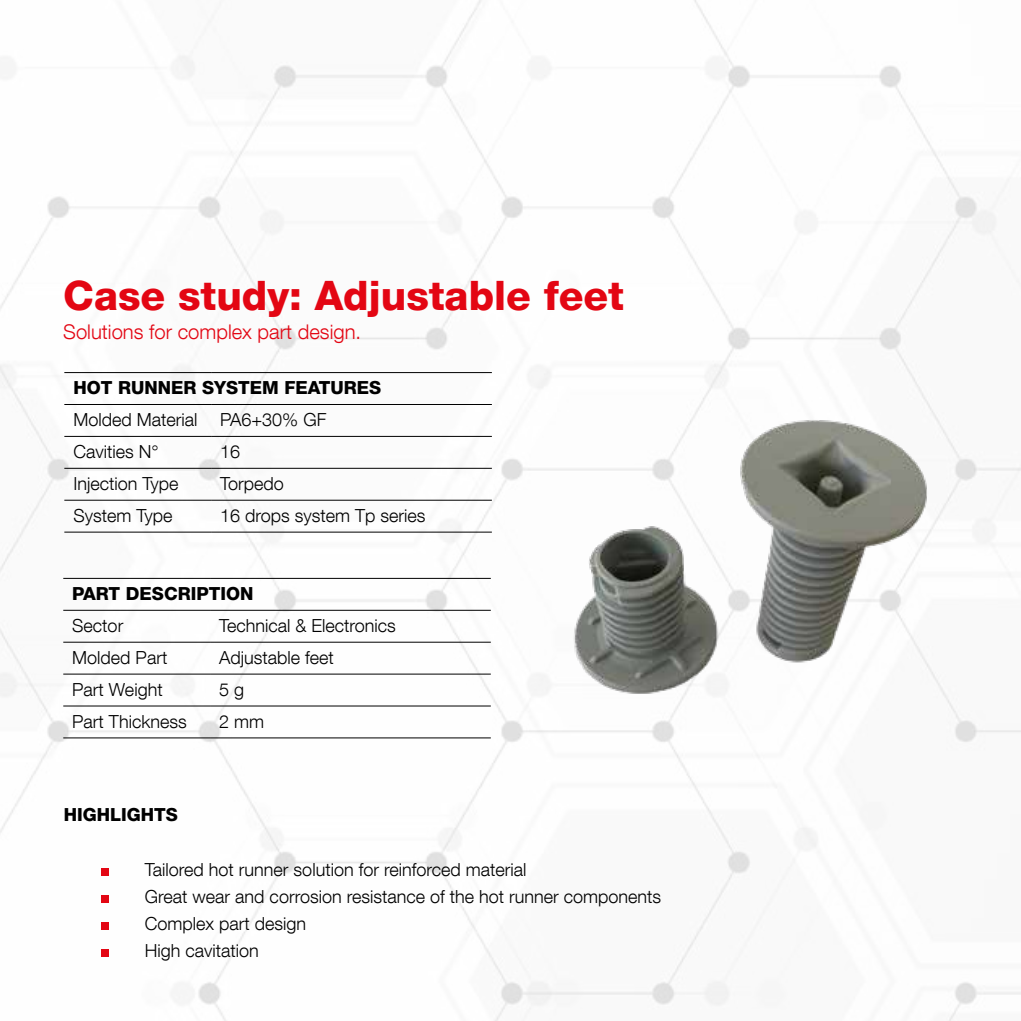
<style>
.page{position:relative;width:1021px;height:1021px;background:#fff}
.page>*{position:absolute;margin:0;border:0;box-sizing:border-box;transform-origin:0 0}
.t1{font:800 40.5px "Helvetica Neue LT Com";color:#e30613}
.t2{font:300 20.25px "Helvetica Neue LT Com";color:#e30613}
.t3{font:300 18px/27px "Helvetica Neue LT Com";color:#000}
.t4{font:800 18px "Helvetica Neue LT Com";color:#000}
</style>
<div class="page">
<img style="left:0;top:0;width:1020px;height:1020px">
<hr style="left:64px;top:372px;width:147px;height:1px;background:#000">
<hr style="left:211px;top:372px;width:281px;height:1px;background:#000">
<hr style="left:64px;top:404px;width:147px;height:1px;background:#000">
<hr style="left:211px;top:404px;width:281px;height:1px;background:#000">
<hr style="left:64px;top:436px;width:147px;height:1px;background:#000">
<hr style="left:211px;top:436px;width:281px;height:1px;background:#000">
<hr style="left:64px;top:468px;width:147px;height:1px;background:#000">
<hr style="left:211px;top:468px;width:281px;height:1px;background:#000">
<hr style="left:64px;top:500px;width:147px;height:1px;background:#000">
<hr style="left:211px;top:500px;width:281px;height:1px;background:#000">
<hr style="left:64px;top:531px;width:147px;height:1px;background:#000">
<hr style="left:211px;top:531px;width:281px;height:1px;background:#000">
<hr style="left:63px;top:578px;width:147px;height:1px;background:#000">
<hr style="left:210px;top:578px;width:281px;height:1px;background:#000">
<hr style="left:63px;top:610px;width:147px;height:1px;background:#000">
<hr style="left:210px;top:610px;width:281px;height:1px;background:#000">
<hr style="left:63px;top:641px;width:147px;height:1px;background:#000">
<hr style="left:210px;top:641px;width:281px;height:1px;background:#000">
<hr style="left:63px;top:673px;width:147px;height:1px;background:#000">
<hr style="left:210px;top:673px;width:281px;height:1px;background:#000">
<hr style="left:63px;top:705px;width:147px;height:1px;background:#000">
<hr style="left:210px;top:705px;width:281px;height:1px;background:#000">
<hr style="left:63px;top:737px;width:147px;height:1px;background:#000">
<hr style="left:210px;top:737px;width:281px;height:1px;background:#000">
<div style="left:101px;top:868px;width:8px;height:7px;background:#e30613"></div>
<div style="left:101px;top:895px;width:8px;height:7px;background:#e30613"></div>
<div style="left:101px;top:922px;width:8px;height:8px;background:#e30613"></div>
<div style="left:101px;top:948px;width:8px;height:8px;background:#e30613"></div>
<img style="left:557px;top:410px;width:391px;height:290px">
<h1 class="t1" style="left:63px;top:271px;width:562px">Case study: Adjustable feet</h1>
<p class="t2" style="left:63px;top:320px;width:299px">Solutions for complex part design.</p>
<p class="t4" style="left:73px;top:377px;width:309px">HOT RUNNER SYSTEM FEATURES</p>
<p class="t3" style="left:73px;top:406px;width:126px">Molded Material</p>
<p class="t3" style="left:220px;top:406px;width:108px">PA6+30% GF</p>
<p class="t3" style="left:73px;top:438px;width:87px">Cavities N°</p>
<p class="t3" style="left:220px;top:438px;width:22px">16</p>
<p class="t3" style="left:73px;top:470px;width:107px">Injection Type</p>
<p class="t3" style="left:220px;top:470px;width:65px">Torpedo</p>
<p class="t3" style="left:73px;top:502px;width:101px">System Type</p>
<p class="t3" style="left:220px;top:502px;width:207px">16 drops system Tp series</p>
<p class="t4" style="left:72px;top:583px;width:183px">PART DESCRIPTION</p>
<p class="t3" style="left:72px;top:612px;width:53px">Sector</p>
<p class="t3" style="left:219px;top:612px;width:178px">Technical &amp; Electronics</p>
<p class="t3" style="left:72px;top:643px;width:97px">Molded Part</p>
<p class="t3" style="left:219px;top:643px;width:116px">Adjustable feet</p>
<p class="t3" style="left:72px;top:675px;width:92px">Part Weight</p>
<p class="t3" style="left:219px;top:675px;width:27px">5 g</p>
<p class="t3" style="left:72px;top:707px;width:116px">Part Thickness</p>
<p class="t3" style="left:219px;top:707px;width:46px">2 mm</p>
<p class="t4" style="left:64px;top:803px;width:116px">HIGHLIGHTS</p>
<p class="t3" style="left:145px;top:855px;width:518px">Tailored hot runner solution for reinforced material<br>Great wear and corrosion resistance of the hot runner components Complex part design<br>High cavitation</p>
</div>
